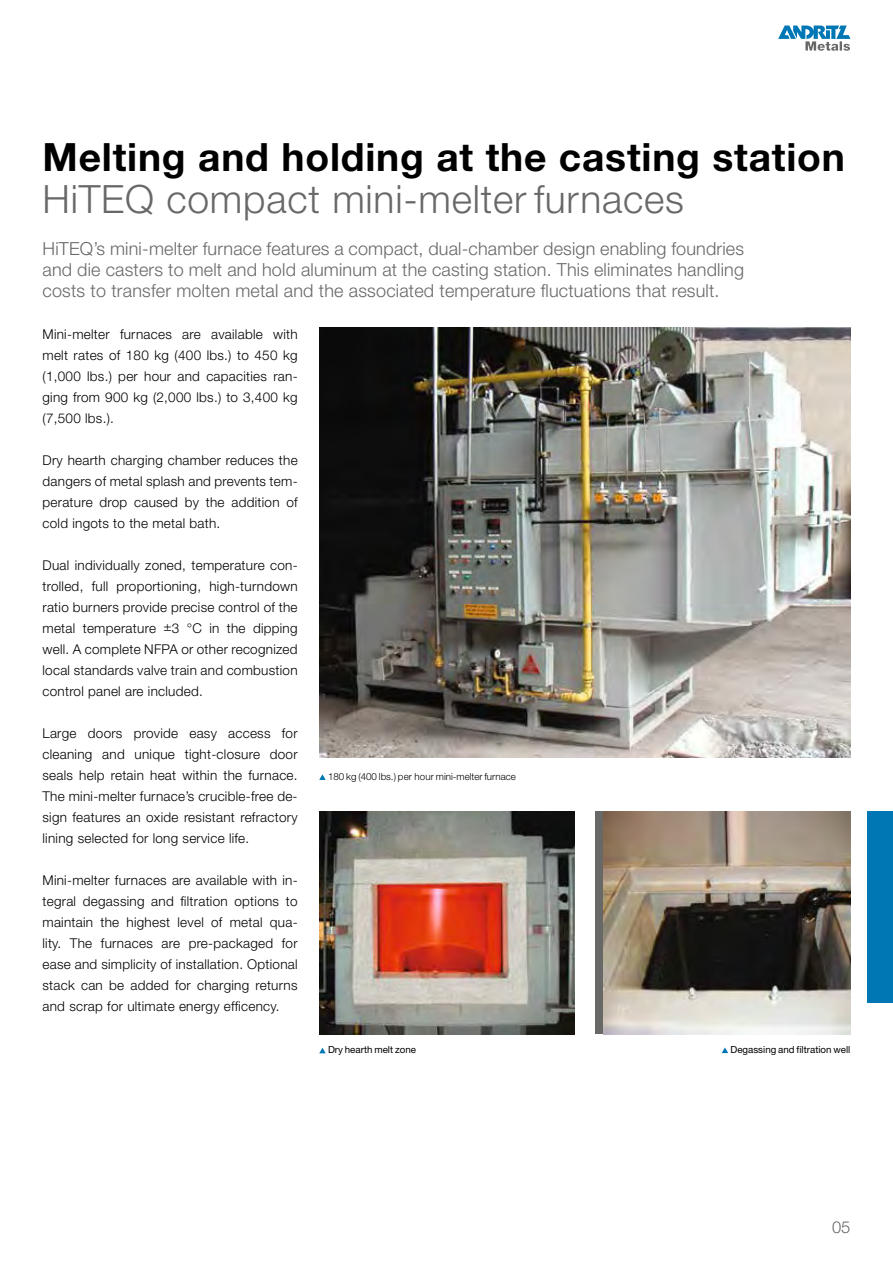
<style>
.page{position:relative;width:893px;height:1263px;background:#fff}
.page>*{position:absolute;margin:0;border:0;box-sizing:border-box;transform-origin:0 0}
.t1{font:700 39px "Helvetica Neue";letter-spacing:.02em;color:#000}
.t2{font:300 39px "Helvetica Neue";letter-spacing:.02em;color:#686867}
.t3{font:300 18px/21px "Helvetica Neue";letter-spacing:.01em;color:#686867;text-align:justify}
.t4{font:300 16.5px "Helvetica Neue";color:#686867}
.t5{font:300 13.5px/21px "Helvetica Neue";letter-spacing:.02em;color:#000;text-align:justify}
.t6{font:9.75px "Helvetica Neue";color:#000}
.t7{font:300 9.75px "Helvetica Neue";color:#000}
</style>
<div class="page">
<svg style="left:778px;top:26px;width:72px;height:25px"></svg>
<div style="left:867px;top:811px;width:26px;height:192px;background:#0077b5"></div>
<img style="left:319px;top:811px;width:255px;height:223px">
<img style="left:319px;top:328px;width:531px;height:429px">
<div style="left:595px;top:811px;width:255px;height:223px;background:#686867"></div>
<img style="left:604px;top:811px;width:246px;height:223px">
<svg style="left:319px;top:1048px;width:7px;height:5px"></svg>
<svg style="left:722px;top:1047px;width:6px;height:6px"></svg>
<svg style="left:319px;top:774px;width:7px;height:6px"></svg>
<p class="t1" style="left:43px;top:133px;width:804px">Melting and holding at the casting station</p>
<p class="t2" style="left:43px;top:175px;width:643px">HiTEQ compact mini-melter furnaces</p>
<p class="t3" style="left:43px;top:238px;width:703px">HiTEQ’s mini-melter furnace features a compact, dual-chamber design enabling foundries and die casters to melt and hold aluminum at the casting station. This eliminates handling costs to transfer molten metal and the associated temperature fluctuations that result.</p>
<p class="t5" style="left:43px;top:323px;width:257px">Mini-melter furnaces are available with melt rates of 180 kg (400 lbs.) to 450 kg (1,000 lbs.) per hour and capacities ran&shy;ging from 900 kg (2,000 lbs.) to 3,400 kg (7,500 lbs.).</p>
<p class="t5" style="left:43px;top:449px;width:257px">Dry hearth charging chamber reduces the dangers of metal splash and prevents tem&shy;perature drop caused by the addition of cold ingots to the metal bath.</p>
<p class="t5" style="left:43px;top:554px;width:257px">Dual individually zoned, temperature con&shy;trolled, full proportioning, high-turndown ratio burners provide precise control of the metal temperature ±3 °C in the dipping well. A complete NFPA or other recognized local standards valve train and combustion control panel are included.</p>
<p class="t5" style="left:43px;top:722px;width:257px">Large doors provide easy access for cleaning and unique tight-closure door seals help retain heat within the furnace.<br>The mini-melter furnace’s crucible-free de&shy;sign features an oxide resistant refractory lining selected for long service life.</p>
<p class="t5" style="left:43px;top:869px;width:257px">Mini-melter furnaces are available with in&shy;tegral degassing and filtration options to maintain the highest level of metal qua&shy;lity. The furnaces are pre-packaged for ease and simplicity of installation. Optional stack can be added for charging returns and scrap for ultimate energy efficency.</p>
<p class="t7" style="left:328px;top:770px;width:189px">180 kg (400 lbs.) per hour mini-melter furnace</p>
<p class="t6" style="left:328px;top:1044px;width:90px">Dry hearth melt zone</p>
<p class="t6" style="left:730px;top:1044px;width:121px">Degassing and filtration well</p>
<p class="t4" style="left:832px;top:1217px;width:20px">05</p>
</div>
